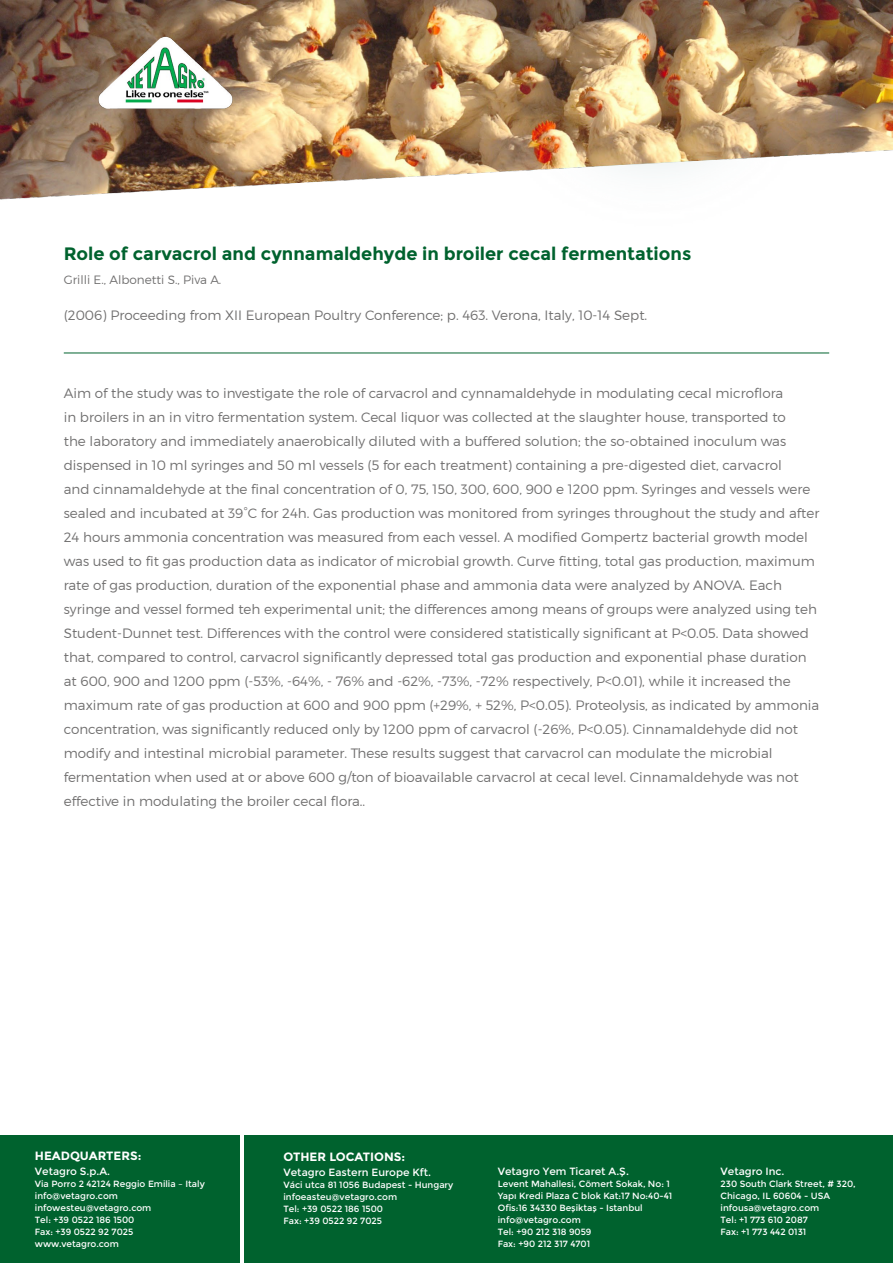
<style>
.page{position:relative;width:893px;height:1263px;background:#fff}
.page>*{position:absolute;margin:0;border:0;box-sizing:border-box;transform-origin:0 0}
.t1{font:700 18px "Montserrat";color:#00622e}
.t2{font:300 13.5px/24px "Montserrat";color:#706f6f}
.t3{font:700 12px "Montserrat";color:#fff}
.t4{font:300 12px "Montserrat";color:#706f6f}
.t5{font:10.5px "Montserrat";color:#fff}
.t6{font:9px/12px "Montserrat";color:#fff}
.s1{font-family:"Gotham";font-weight:500}
</style>
<div class="page">
<img style="left:0;top:0;width:893px;height:354px">
<img style="left:97px;top:34px;width:137px;height:77px">
<hr style="left:64px;top:353px;width:765px;height:1px;background:#00622e">
<div style="left:0;top:1135px;width:240px;height:128px;background:#00622e"></div>
<div style="left:245px;top:1135px;width:648px;height:128px;background:#00622e"></div>
<h1 class="t1" style="left:64px;top:243px;width:629px">Role of carvacrol and cynnamaldehyde in broiler cecal fermentations</h1>
<p class="t4" style="left:64px;top:273px;width:159px">Grilli E., Albonetti S., Piva A.</p>
<p class="t2" style="left:64px;top:303px;width:585px">(2006) Proceeding from XII European Poultry Conference; p. 463. Verona, Italy, 10-14 Sept.</p>
<p class="t2" style="left:64px;top:381px;width:757px">Aim of the study was to investigate the role of carvacrol and cynnamaldehyde in modulating cecal microflora<br>in broilers in an in vitro fermentation system. Cecal liquor was collected at the slaughter house, transported to<br>the laboratory and immediately anaerobically diluted with a buffered solution; the so-obtained inoculum was dispensed in 10 ml syringes and 50 ml vessels (5 for each treatment) containing a pre-digested diet, carvacrol<br>and cinnamaldehyde at the final concentration of 0, 75, 150, 300, 600, 900 e 1200 ppm. Syringes and vessels were sealed and incubated at 39°C for 24h. Gas production was monitored from syringes throughout the study and after 24 hours ammonia concentration was measured from each vessel. A modified Gompertz bacterial growth model was used to fit gas production data as indicator of microbial growth. Curve fitting, total gas production, maximum rate of gas production, duration of the exponential phase and ammonia data were analyzed by ANOVA. Each syringe and vessel formed teh experimental unit; the differences among means of groups were analyzed using teh Student-Dunnet test. Differences with the control were considered statistically significant at P&lt;0.05. Data showed that, compared to control, carvacrol significantly depressed total gas production and exponential phase duration at 600, 900 and 1200 ppm (-53%, -64%, - 76% and -62%, -73%, -72% respectively, P&lt;0.01), while it increased the maximum rate of gas production at 600 and 900 ppm (+29%, + 52%, P&lt;0.05). Proteolysis, as indicated by ammonia concentration, was significantly reduced only by 1200 ppm of carvacrol (-26%, P&lt;0.05). Cinnamaldehyde did not modify and intestinal microbial parameter. These results suggest that carvacrol can modulate the microbial fermentation when used at or above 600 g/ton of bioavailable carvacrol at cecal level. Cinnamaldehyde was not effective in modulating the broiler cecal flora..</p>
<p class="t3" style="left:35px;top:1149px;width:108px">HEADQUARTERS:</p>
<p class="t5" style="left:35px;top:1165px;width:77px">Vetagro S.p.A.</p>
<p class="t6" style="left:35px;top:1178px;width:171px">Via Porro 2 42124 Reggio Emilia – Italy info@vetagro.com infowesteu@vetagro.com<br>Tel: +39 0522 186 1500<br>Fax: +39 0522 92 7025 www.vetagro.com</p>
<p class="t3" style="left:283px;top:1150px;width:123px">OTHER LOCATIONS:</p>
<p class="t5" style="left:283px;top:1166px;width:149px">Vetagro Eastern Europe Kft.</p>
<p class="t6" style="left:283px;top:1179px;width:171px">Váci utca 81 1056 Budapest - Hungary infoeasteu@vetagro.com<br>Tel: +39 0522 186 1500<br>Fax: +39 0522 92 7025</p>
<p class="t5" style="left:498px;top:1165px;width:133px">Vetagro Yem Ticaret A.<span class="s1">Ş</span>.</p>
<p class="t6" style="left:498px;top:1178px;width:176px">Levent Mahallesi, Cömert Sokak, No: 1<br>Yapı Kredi Plaza C blok Kat:17 No:40-41<br>Ofis:16 34330 Be<span class="s1">ş</span>ikta<span class="s1">ş</span> - Istanbul info@vetagro.com<br>Tel: +90 212 318 9059<br>Fax: +90 212 317 4701</p>
<p class="t5" style="left:720px;top:1165px;width:65px">Vetagro Inc.</p>
<p class="t6" style="left:720px;top:1178px;width:137px">230 South Clark Street, # 320,<br>Chicago, IL 60604 - USA infousa@vetagro.com<br>Tel: +1 773 610 2087<br>Fax: +1 773 442 0131</p>
</div>
